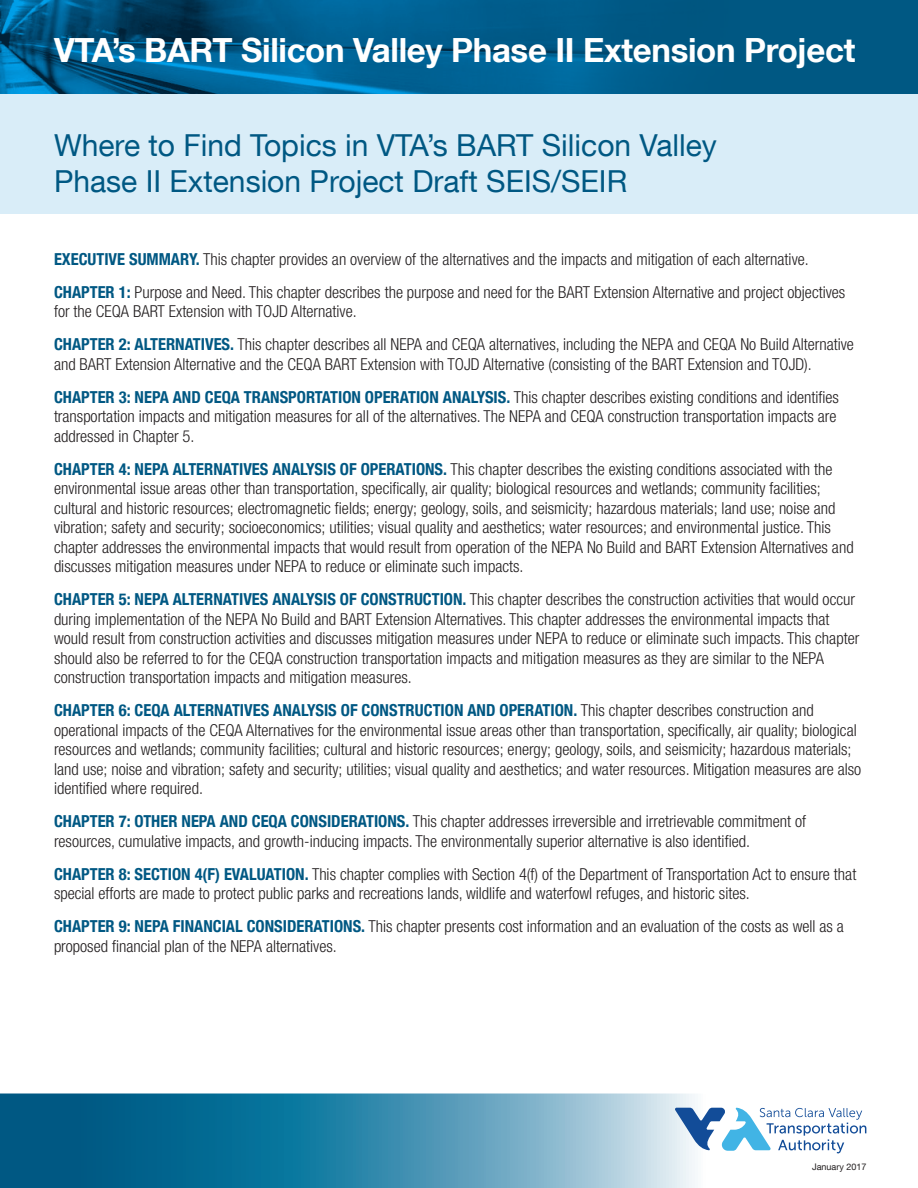
<style>
.page{position:relative;width:918px;height:1188px;background:#fff}
.page>*{position:absolute;margin:0;border:0;box-sizing:border-box;transform-origin:0 0}
.t1{font:700 33.3px "Helvetica Neue LT Com";letter-spacing:-.01em;color:#fff}
.t2{font:30.3px/36px "Helvetica Neue LT Com";color:#005883}
.Body_Copy{font:300 condensed 16.5px/19.5px "Helvetica Neue LT Com";color:#231f20}
.t3{font:9.15px "Helvetica Neue LT Com";color:#231f20}
.s1{font-weight:700;color:#005883}
</style>
<div class="page">
<svg style="left:0;top:1094px;width:738px;height:94px;background:#468faf"></svg>
<div style="left:0;top:0;width:918px;height:94px;background:#005883"></div>
<img style="left:0;top:0;width:680px;height:94px">
<svg style="left:675px;top:1108px;width:191px;height:45px"></svg>
<div style="left:0;top:94px;width:918px;height:120px;background:#d9edf8"></div>
<p class="t1" style="left:54px;top:30px;width:803px">VTA’s BART Silicon Valley Phase II Extension Project</p>
<p class="t2" style="left:54px;top:127px;width:664px">Where to Find Topics in VTA’s BART Silicon Valley<br>Phase II Extension Project Draft SEIS/SEIR</p>
<p class="Body_Copy" style="left:54px;top:249px;width:756px"><span class="s1">EXECUTIVE SUMMARY.</span> This chapter provides an overview of the alternatives and the impacts and mitigation of each alternative.</p>
<p class="Body_Copy" style="left:54px;top:282px;width:793px"><span class="s1">CHAPTER 1:</span> Purpose and Need. This chapter describes the purpose and need for the BART Extension Alternative and project objectives for the CEQA BART Extension with TOJD Alternative.</p>
<p class="Body_Copy" style="left:54px;top:334px;width:802px"><span class="s1">CHAPTER 2: ALTERNATIVES.</span> This chapter describes all NEPA and CEQA alternatives, including the NEPA and CEQA No Build Alternative and BART Extension Alternative and the CEQA BART Extension with TOJD Alternative (consisting of the BART Extension and TOJD).</p>
<p class="Body_Copy" style="left:54px;top:387px;width:786px"><span class="s1">CHAPTER 3: NEPA AND CEQA TRANSPORTATION OPERATION ANALYSIS.</span> This chapter describes existing conditions and identifies transportation impacts and mitigation measures for all of the alternatives. The NEPA and CEQA construction transportation impacts are addressed in Chapter 5.</p>
<p class="Body_Copy" style="left:54px;top:459px;width:801px"><span class="s1">CHAPTER 4: NEPA ALTERNATIVES ANALYSIS OF OPERATIONS.</span> This chapter describes the existing conditions associated with the environmental issue areas other than transportation, specifically, air quality; biological resources and wetlands; community facilities; cultural and historic resources; electromagnetic fields; energy; geology, soils, and seismicity; hazardous materials; land use; noise and vibration; safety and security; socioeconomics; utilities; visual quality and aesthetics; water resources; and environmental justice. This chapter addresses the environmental impacts that would result from operation of the NEPA No Build and BART Extension Alternatives and discusses mitigation measures under NEPA to reduce or eliminate such impacts.</p>
<p class="Body_Copy" style="left:54px;top:589px;width:807px"><span class="s1">CHAPTER 5: NEPA ALTERNATIVES ANALYSIS OF CONSTRUCTION.</span> This chapter describes the construction activities that would occur during implementation of the NEPA No Build and BART Extension Alternatives. This chapter addresses the environmental impacts that would result from construction activities and discusses mitigation measures under NEPA to reduce or eliminate such impacts. This chapter should also be referred to for the CEQA construction transportation impacts and mitigation measures as they are similar to the NEPA construction transportation impacts and mitigation measures.</p>
<p class="Body_Copy" style="left:54px;top:700px;width:809px"><span class="s1">CHAPTER 6: CEQA ALTERNATIVES ANALYSIS OF CONSTRUCTION AND OPERATION.</span> This chapter describes construction and operational impacts of the CEQA Alternatives for the environmental issue areas other than transportation, specifically, air quality; biological resources and wetlands; community facilities; cultural and historic resources; energy; geology, soils, and seismicity; hazardous materials; land use; noise and vibration; safety and security; utilities; visual quality and aesthetics; and water resources. Mitigation measures are also identified where required.</p>
<p class="Body_Copy" style="left:54px;top:811px;width:754px"><span class="s1">CHAPTER 7: OTHER NEPA AND CEQA CONSIDERATIONS.</span> This chapter addresses irreversible and irretrievable commitment of resources, cumulative impacts, and growth-inducing impacts. The environmentally superior alternative is also identified.</p>
<p class="Body_Copy" style="left:54px;top:864px;width:804px"><span class="s1">CHAPTER 8: SECTION 4(F) EVALUATION.</span> This chapter complies with Section 4(f) of the Department of Transportation Act to ensure that special efforts are made to protect public parks and recreations lands, wildlife and waterfowl refuges, and historic sites.</p>
<p class="Body_Copy" style="left:54px;top:916px;width:791px"><span class="s1">CHAPTER 9: NEPA FINANCIAL CONSIDERATIONS.</span> This chapter presents cost information and an evaluation of the costs as well as a proposed financial plan of the NEPA alternatives.</p>
<p class="t3" style="left:812px;top:1161px;width:56px">January 2017</p>
</div>
